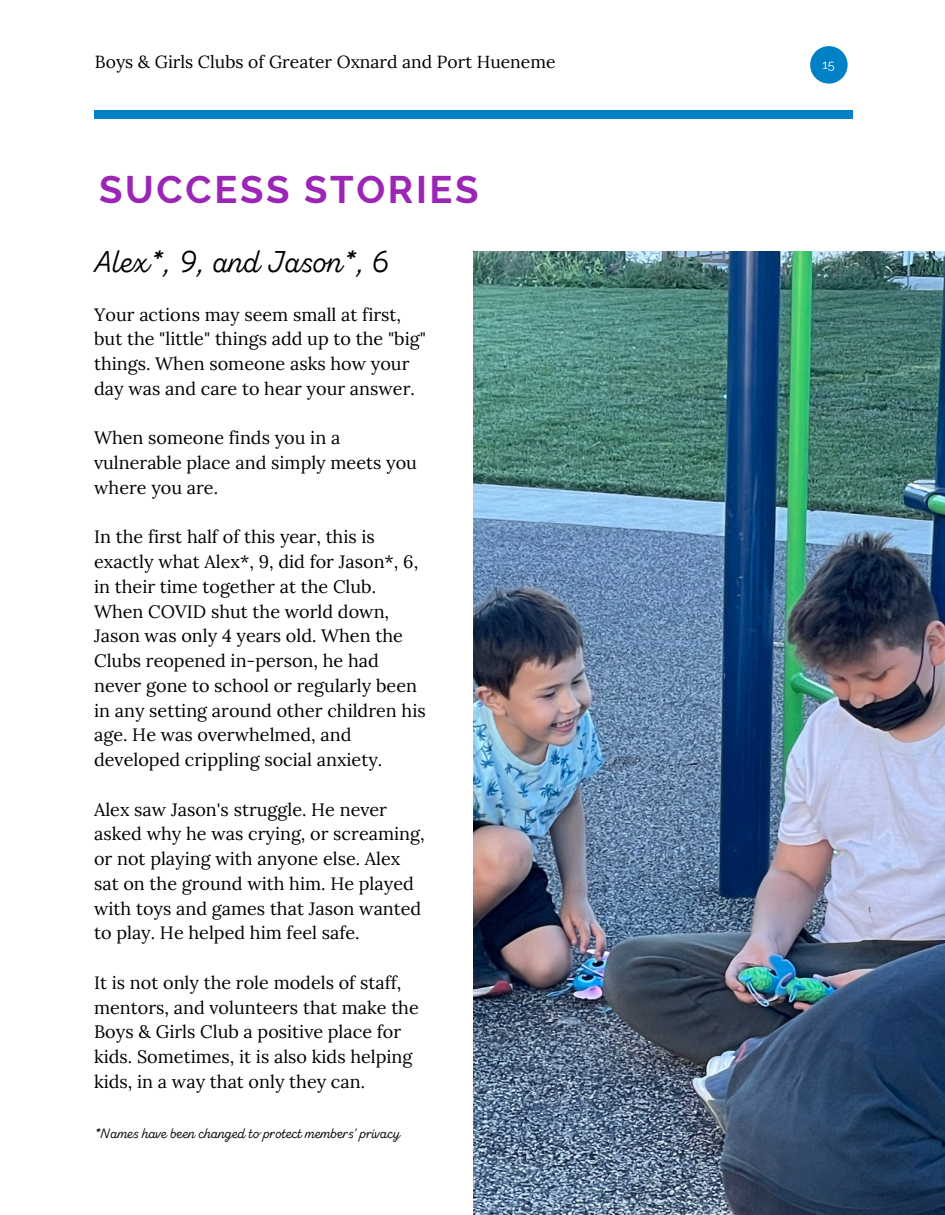
<style>
.page{position:relative;width:945px;height:1215px;background:#fff}
.page>*{position:absolute;margin:0;border:0;box-sizing:border-box;transform-origin:0 0}
.t1{font:700 38.25px "Raleway";letter-spacing:.07em;color:#9b26b6}
.t2{font:30px "Zing Script Rust R Base";color:#000}
.t3{font:18px/24.8px "Lora";color:#000}
.t4{font:17.55px "Lora";color:#000}
.t5{font:13.5px "Zing Script Rust R Base";color:#000}
.t6{font:12.75px "Raleway";color:#fff}
</style>
<div class="page">
<img style="left:474px;top:252px;width:471px;height:963px">
<svg style="left:810px;top:46px;width:38px;height:38px"></svg>
<div style="left:94px;top:111px;width:758px;height:7px;background:#0081c6"></div>
<p class="t4" style="left:95px;top:50px;width:462px">Boys &amp; Girls Clubs of Greater Oxnard and Port Hueneme</p>
<p class="t6" style="left:823px;top:57px;width:14px">15</p>
<h1 class="t1" style="left:99px;top:167px;width:381px">SUCCESS STORIES</h1>
<h2 class="t2" style="left:94px;top:250px;width:295px">Alex*, 9, and Jason*, 6</h2>
<p class="t3" style="left:94px;top:302px;width:333px">Your actions may seem small at first, but the "little" things add up to the "big" things. When someone asks how your day was and care to hear your answer.</p>
<p class="t3" style="left:94px;top:425px;width:324px">When someone finds you in a vulnerable place and simply meets you where you are.</p>
<p class="t3" style="left:94px;top:524px;width:333px">In the first half of this year, this is exactly what Alex*, 9, did for Jason*, 6, in their time together at the Club.<br>When COVID shut the world down, Jason was only 4 years old. When the Clubs reopened in-person, he had never gone to school or regularly been in any setting around other children his age. He was overwhelmed, and developed crippling social anxiety.</p>
<p class="t3" style="left:94px;top:797px;width:332px">Alex saw Jason's struggle. He never asked why he was crying, or screaming, or not playing with anyone else. Alex sat on the ground with him. He played with toys and games that Jason wanted to play. He helped him feel safe.</p>
<p class="t3" style="left:94px;top:970px;width:326px">It is not only the role models of staff, mentors, and volunteers that make the Boys &amp; Girls Club a positive place for kids. Sometimes, it is also kids helping kids, in a way that only they can.</p>
<p class="t5" style="left:94px;top:1127px;width:307px">*Names have been changed to protect members' privacy</p>
</div>
